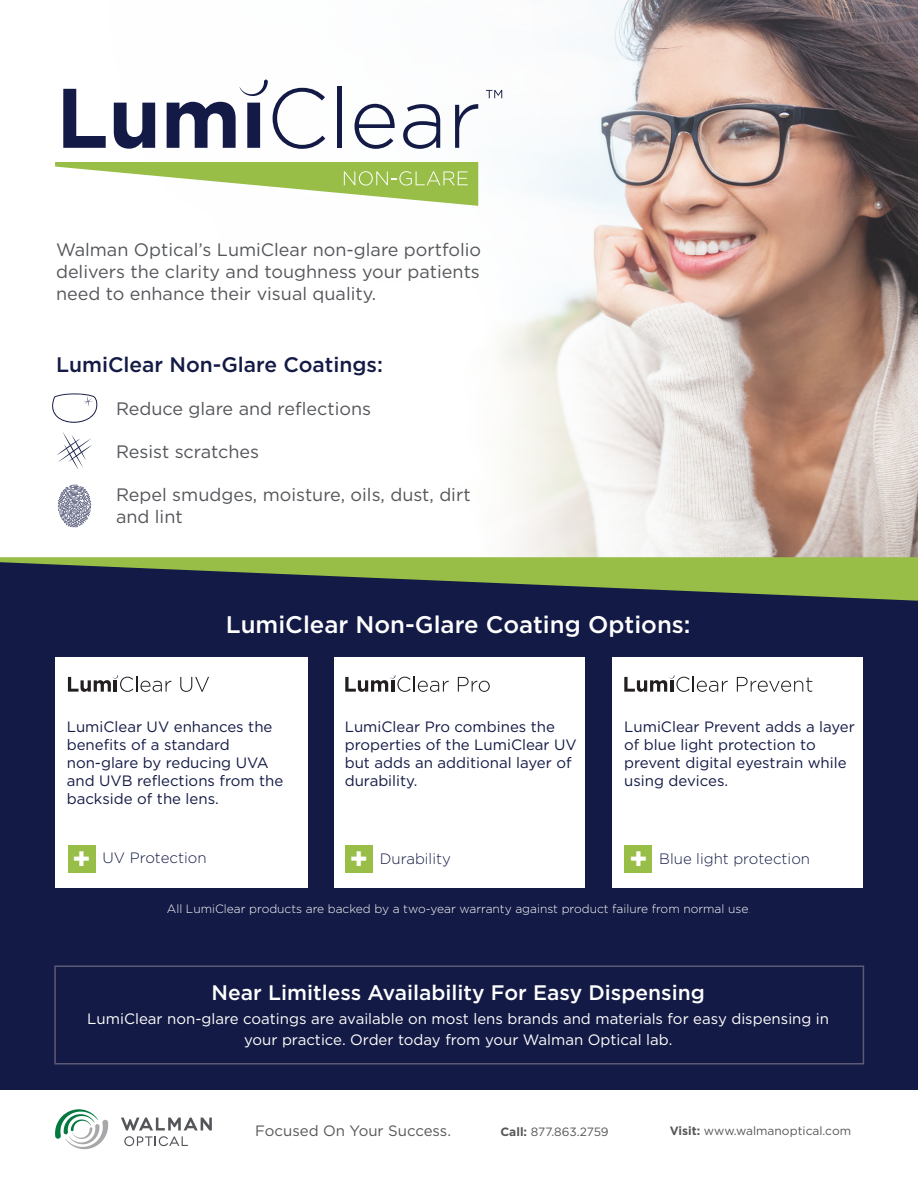
<style>
.page{position:relative;width:918px;height:1188px;background:#fff}
.page>*{position:absolute;margin:0;border:0;box-sizing:border-box;transform-origin:0 0}
.t1{font:500 24px "Gotham";color:#fff}
.t2{font:500 21px "Gotham";color:#fff}
.t3{font:500 21px "Gotham";color:#131a45}
.t4{font:18px/21.6px "Gotham";color:#54565a;text-align:justify}
.t5{font:15px/18px "Gotham";color:#131a45}
.t6{font:15px/21px "Gotham";color:#fff;text-align:center}
.t7{font:300 15px "Gotham";color:#131a45}
.t8{font:15px "Gotham";color:#57575a}
.t9{font:300 12px "Gotham";color:#fff}
.t10{font:12px "Gotham";color:#57575a}
.s1{font-weight:700;font-size:29.4px;color:#fff}
.s2{color:#54565a}
.s3{font-weight:700}
</style>
<div class="page">
<svg style="left:57px;top:0;width:861px;height:557px"></svg>
<svg style="left:57px;top:432px;width:35px;height:38px"></svg>
<svg style="left:58px;top:485px;width:33px;height:43px"></svg>
<svg style="left:52px;top:392px;width:46px;height:32px"></svg>
<div style="left:0;top:559px;width:918px;height:531px;background:#131a45"></div>
<svg style="left:0;top:557px;width:918px;height:44px"></svg>
<div style="left:55px;top:657px;width:252px;height:231px;background:#fff"></div>
<div style="left:334px;top:657px;width:251px;height:231px;background:#fff"></div>
<div style="left:612px;top:657px;width:251px;height:231px;background:#fff"></div>
<div style="left:345px;top:845px;width:28px;height:27px;background:#98be48"></div>
<div style="left:68px;top:845px;width:27px;height:27px;background:#98be48"></div>
<div style="left:624px;top:845px;width:28px;height:27px;background:#98be48"></div>
<svg style="left:55px;top:1109px;width:53px;height:40px"></svg>
<svg style="left:124px;top:1136px;width:64px;height:10px"></svg>
<svg style="left:121px;top:1118px;width:91px;height:12px"></svg>
<div style="left:54px;top:965px;width:810px;height:100px;border:2px solid #5d5a77"></div>
<svg style="left:180px;top:677px;width:29px;height:15px"></svg>
<svg style="left:68px;top:675px;width:103px;height:17px"></svg>
<svg style="left:458px;top:677px;width:32px;height:15px"></svg>
<svg style="left:345px;top:675px;width:104px;height:17px"></svg>
<svg style="left:737px;top:677px;width:75px;height:15px"></svg>
<svg style="left:624px;top:675px;width:104px;height:17px"></svg>
<svg style="left:63px;top:89px;width:43px;height:59px"></svg>
<svg style="left:114px;top:103px;width:41px;height:46px"></svg>
<svg style="left:167px;top:80px;width:158px;height:69px"></svg>
<hr style="left:337px;top:86px;width:4px;height:62px;background:#131a45">
<svg style="left:355px;top:104px;width:40px;height:45px"></svg>
<svg style="left:403px;top:104px;width:37px;height:45px"></svg>
<svg style="left:455px;top:104px;width:23px;height:44px"></svg>
<svg style="left:55px;top:162px;width:423px;height:44px"></svg>
<svg style="left:486px;top:90px;width:16px;height:8px"></svg>
<p class="t4" style="left:56px;top:239px;width:427px">Walman Optical’s LumiClear non-glare portfolio delivers the clarity and toughness your patients need to enhance their visual quality.</p>
<h2 class="t3" style="left:56px;top:350px;width:328px">LumiClear Non-Glare Coatings:</h2>
<p class="t4" style="left:116px;top:397px;width:257px">Reduce glare and reflections</p>
<p class="t4" style="left:116px;top:440px;width:145px">Resist scratches</p>
<p class="t4" style="left:116px;top:484px;width:356px">Repel smudges, moisture, oils, dust, dirt and lint</p>
<h1 class="t1" style="left:226px;top:609px;width:466px">LumiClear Non-Glare Coating Options:</h1>
<p class="t5" style="left:67px;top:717px;width:218px">LumiClear UV enhances the benefits of a standard non-glare by reducing UVA and UVB reflections from the backside of the lens.</p>
<p class="t5" style="left:345px;top:717px;width:234px">LumiClear Pro combines the properties of the LumiClear UV but adds an additional layer of durability.</p>
<p class="t7" style="left:72px;top:849px;width:136px"><span class="s1">+</span> UV Protection</p>
<p class="t7" style="left:350px;top:849px;width:103px"><span class="s1">+</span> Durability</p>
<p class="t5" style="left:624px;top:717px;width:232px">LumiClear Prevent adds a layer of blue light protection to prevent digital eyestrain while using devices.</p>
<p class="t7" style="left:629px;top:849px;width:183px"><span class="s1">+</span> Blue light protection</p>
<p class="t9" style="left:167px;top:901px;width:586px">All LumiClear products are backed by a two-year warranty against product failure from normal use<span class="s2">.</span></p>
<h2 class="t2" style="left:212px;top:979px;width:495px">Near Limitless Availability For Easy Dispensing</h2>
<p class="t6" style="left:87px;top:1008px;width:743px">LumiClear non-glare coatings are available on most lens brands and materials for easy dispensing in your practice. Order today from your Walman Optical lab.</p>
<p class="t8" style="left:255px;top:1121px;width:197px">Focused On Your Success.</p>
<p class="t10" style="left:500px;top:1124px;width:110px"><span class="s3">Call:</span> 877.863.2759</p>
<p class="t10" style="left:670px;top:1123px;width:183px"><span class="s3">Visit:</span> www.walmanoptical.com</p>
</div>
